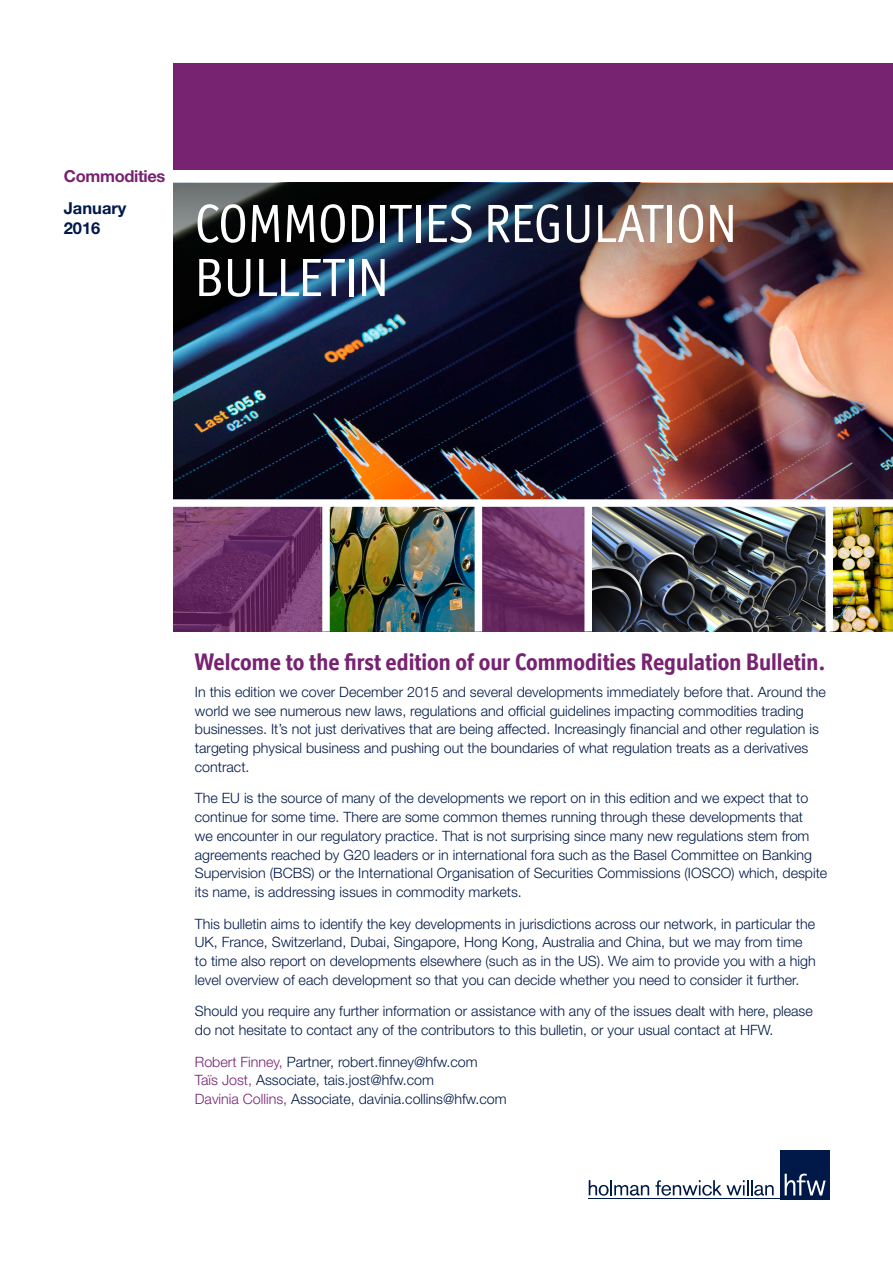
<style>
.page{position:relative;width:893px;height:1263px;background:#fff}
.page>*{position:absolute;margin:0;border:0;box-sizing:border-box;transform-origin:0 0}
.t1{font:54px/54px "Officina Display ITC Std";color:#fff}
.Welcome_intro{font:700 24px "Officina Display ITC Std";color:#772371}
.t2{font:700 16.5px "Helvetica Neue LT Std";letter-spacing:-.02em;color:#772371}
.t3{font:700 16.5px/19.8px "Helvetica Neue LT Std";color:#001948}
.BULLETIN_-_Bodytext{font:300 14.25px/18.8px "Helvetica Neue LT Std";color:#001948}
.s1{color:#772371}
</style>
<div class="page">
<img style="left:482px;top:507px;width:343px;height:124px">
<img style="left:174px;top:507px;width:301px;height:124px">
<div style="left:780px;top:1150px;width:49px;height:49px;background:#001948"></div>
<svg style="left:589px;top:1180px;width:60px;height:16px"></svg>
<svg style="left:655px;top:1180px;width:119px;height:16px"></svg>
<svg style="left:785px;top:1174px;width:41px;height:21px"></svg>
<hr style="left:588px;top:1198px;width:241px;height:1px;background:#001948">
<div style="left:174px;top:64px;width:719px;height:106px;background:#772371"></div>
<img style="left:174px;top:312px;width:719px;height:187px">
<img style="left:833px;top:507px;width:60px;height:124px">
<div style="left:322px;top:503px;width:8px;height:128px;background:#fff"></div>
<div style="left:584px;top:503px;width:8px;height:128px;background:#fff"></div>
<img style="left:174px;top:183px;width:719px;height:129px">
<p class="t2" style="left:64px;top:166px;width:103px">Commodities</p>
<p class="t3" style="left:64px;top:198px;width:64px">January<br>2016</p>
<p class="t1" style="left:195px;top:196px;width:544px">COMMODITIES REGULATION<br>BULLETIN</p>
<p class="Welcome_intro" style="left:195px;top:647px;width:632px">Welcome to the first edition of our Commodities Regulation Bulletin.</p>
<p class="BULLETIN_-_Bodytext" style="left:195px;top:682px;width:632px">In this edition we cover December 2015 and several developments immediately before that. Around the world we see numerous new laws, regulations and official guidelines impacting commodities trading businesses. It’s not just derivatives that are being affected. Increasingly financial and other regulation is targeting physical business and pushing out the boundaries of what regulation treats as a derivatives contract.</p>
<p class="BULLETIN_-_Bodytext" style="left:195px;top:789px;width:634px">The EU is the source of many of the developments we report on in this edition and we expect that to continue for some time. There are some common themes running through these developments that<br>we encounter in our regulatory practice. That is not surprising since many new regulations stem from agreements reached by G20 leaders or in international fora such as the Basel Committee on Banking Supervision (BCBS) or the International Organisation of Securities Commissions (IOSCO) which, despite its name, is addressing issues in commodity markets.</p>
<p class="BULLETIN_-_Bodytext" style="left:195px;top:914px;width:622px">This bulletin aims to identify the key developments in jurisdictions across our network, in particular the UK, France, Switzerland, Dubai, Singapore, Hong Kong, Australia and China, but we may from time to time also report on developments elsewhere (such as in the US). We aim to provide you with a high level overview of each development so that you can decide whether you need to consider it further.</p>
<p class="BULLETIN_-_Bodytext" style="left:195px;top:1002px;width:619px">Should you require any further information or assistance with any of the issues dealt with here, please do not hesitate to contact any of the contributors to this bulletin, or your usual contact at HFW.</p>
<p class="BULLETIN_-_Bodytext" style="left:195px;top:1052px;width:313px"><span class="s1">Robert Finney,</span> Partner, robert.finney@hfw.com<br><span class="s1">Taïs Jost,</span> Associate, tais.jost@hfw.com<br><span class="s1">Davinia Collins,</span> Associate, davinia.collins@hfw.com</p>
</div>
